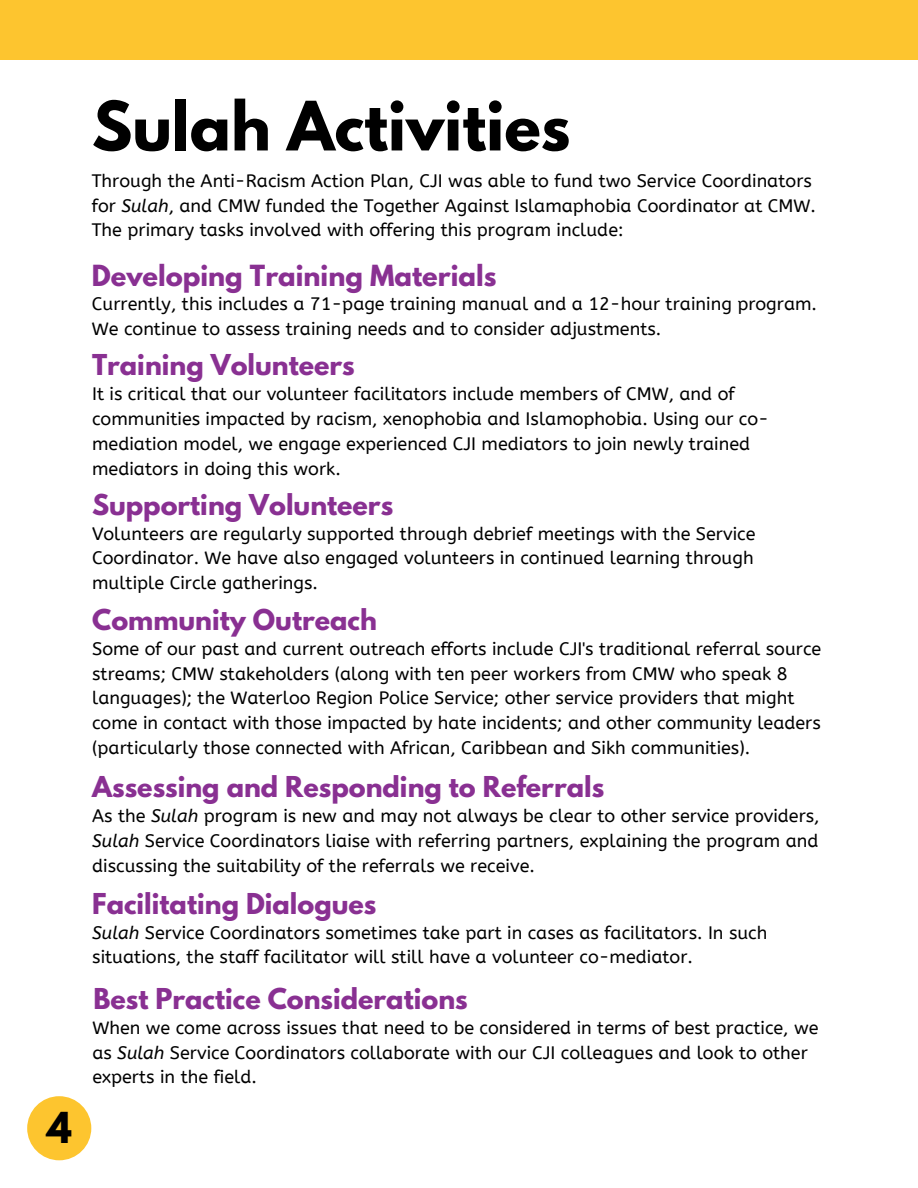
<style>
.page{position:relative;width:918px;height:1188px;background:#fff}
.page>*{position:absolute;margin:0;border:0;box-sizing:border-box;transform-origin:0 0}
.t1{font:700 60.3px "League Spartan";color:#000}
.t2{font:700 37.8px "League Spartan";color:#000}
.t3{font:700 25.8px "League Spartan";color:#893092}
.t4{font:700 25.5px "League Spartan";color:#893092}
.t5{font:18px/24.8px "A Bee Zee";color:#000}
.s1{font-style:italic}
</style>
<div class="page">
<div style="left:0;top:0;width:918px;height:60px;background:#fdc52f"></div>
<div style="left:27px;top:1096px;width:64px;height:64px;background:#fdc52f;border-radius:50%"></div>
<p class="t2" style="left:47px;top:1109px;width:27px">4</p>
<p class="t1" style="left:92px;top:96px;width:480px">Sulah Activities</p>
<p class="t5" style="left:92px;top:169px;width:726px">Through the Anti-Racism Action Plan, CJI was able to fund two Service Coordinators for <span class="s1">Sulah</span>, and CMW funded the Together Against Islamaphobia Coordinator at CMW.<br>The primary tasks involved with offering this program include:</p>
<p class="t3" style="left:92px;top:262px;width:406px">Developing Training Materials</p>
<p class="t5" style="left:92px;top:292px;width:727px">Currently, this includes a 71-page training manual and a 12-hour training program.<br>We continue to assess training needs and to consider adjustments.</p>
<p class="t4" style="left:92px;top:352px;width:264px">Training Volunteers</p>
<p class="t5" style="left:92px;top:382px;width:678px">It is critical that our volunteer facilitators include members of CMW, and of communities impacted by racism, xenophobia and Islamophobia. Using our co&shy;mediation model, we engage experienced CJI mediators to join newly trained mediators in doing this work.</p>
<p class="t4" style="left:92px;top:492px;width:303px">Supporting Volunteers</p>
<p class="t5" style="left:92px;top:521px;width:665px;text-align:justify">Volunteers are regularly supported through debrief meetings with the Service Coordinator. We have also engaged volunteers in continued learning through multiple Circle gatherings.</p>
<p class="t4" style="left:92px;top:607px;width:286px">Community Outreach</p>
<p class="t5" style="left:92px;top:637px;width:731px">Some of our past and current outreach efforts include CJI's traditional referral source streams; CMW stakeholders (along with ten peer workers from CMW who speak 8 languages); the Waterloo Region Police Service; other service providers that might come in contact with those impacted by hate incidents; and other community leaders (particularly those connected with African, Caribbean and Sikh communities).</p>
<p class="t4" style="left:92px;top:774px;width:513px">Assessing and Responding to Referrals</p>
<p class="t5" style="left:92px;top:804px;width:729px;text-align:justify">As the <span class="s1">Sulah</span> program is new and may not always be clear to other service providers, <span class="s1">Sulah</span> Service Coordinators liaise with referring partners, explaining the program and discussing the suitability of the referrals we receive.</p>
<p class="t4" style="left:92px;top:891px;width:286px">Facilitating Dialogues</p>
<p class="t5" style="left:92px;top:920px;width:677px"><span class="s1">Sulah</span> Service Coordinators sometimes take part in cases as facilitators. In such situations, the staff facilitator will still have a volunteer co-mediator.</p>
<p class="t4" style="left:94px;top:986px;width:376px">Best Practice Considerations</p>
<p class="t5" style="left:92px;top:1016px;width:728px">When we come across issues that need to be considered in terms of best practice, we as <span class="s1">Sulah</span> Service Coordinators collaborate with our CJI colleagues and look to other experts in the field.</p>
</div>
